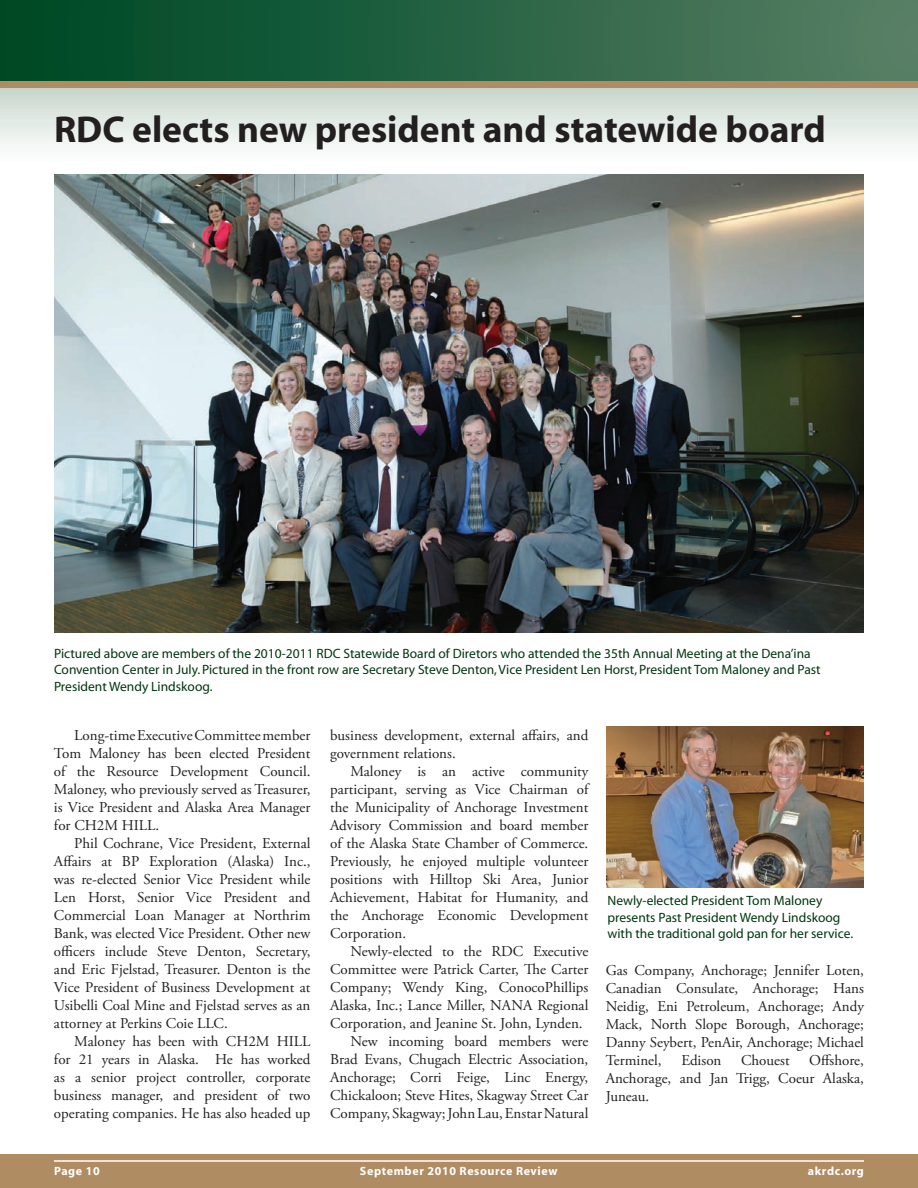
<style>
.page{position:relative;width:918px;height:1188px;background:#fff}
.page>*{position:absolute;margin:0;border:0;box-sizing:border-box;transform-origin:0 0}
.t1{font:700 37.5px "Myriad";color:#231f20}
.t2{font:15px/18px "Adobe Garamond Pro";color:#231f20;text-align:justify}
.t3{font:13.5px/16.2px "Myriad";color:#003710}
.t4{font:700 12px "Myriad";letter-spacing:.05em;color:#fff}
</style>
<div class="page">
<div style="left:0;top:1154px;width:918px;height:34px;background:#b08c62"></div>
<hr style="left:54px;top:1160px;width:810px;height:2px;background:#fff">
<svg style="left:0;top:88px;width:918px;height:57px"></svg>
<div style="left:0;top:0;width:918px;height:81px;background:linear-gradient(to right,#004723,#587f65)"></div>
<div style="left:0;top:81px;width:918px;height:7px;background:#b08c62"></div>
<img style="left:54px;top:174px;width:810px;height:459px">
<img style="left:606px;top:726px;width:258px;height:162px">
<h1 class="t1" style="left:54px;top:110px;width:773px">RDC elects new president and statewide board</h1>
<p class="t3" style="left:54px;top:646px;width:768px">Pictured above are members of the 2010-2011 RDC Statewide Board of Diretors who attended the 35th Annual Meeting at the Dena’ina<br>Convention Center in July. Pictured in the front row are Secretary Steve Denton, Vice President Len Horst, President Tom Maloney and Past<br>President Wendy Lindskoog.</p>
<p class="t2" style="left:54px;top:727px;width:258px;text-indent:20px">Long-time Executive Committee member Tom Maloney has been elected President of the Resource Development Council.<br>Maloney, who previously served as Treasurer, is Vice President and Alaska Area Manager for CH2M HILL.</p>
<p class="t2" style="left:54px;top:835px;width:258px;text-indent:20px">Phil Cochrane, Vice President, External Affairs at BP Exploration (Alaska) Inc., was re-elected Senior Vice President while Len Horst, Senior Vice President and Commercial Loan Manager at Northrim Bank, was elected Vice President. Other new officers include Steve Denton, Secretary, and Eric Fjelstad, Treasurer. Denton is the Vice President of Business Development at Usibelli Coal Mine and Fjelstad serves as an attorney at Perkins Coie LLC.</p>
<p class="t2" style="left:54px;top:1033px;width:258px;text-indent:20px">Maloney has been with CH2M HILL for 21 years in Alaska. He has worked as a senior project controller, corporate business manager, and president of two operating companies. He has also headed up</p>
<p class="t2" style="left:330px;top:727px;width:260px">business development, external affairs, and government relations.</p>
<p class="t2" style="left:330px;top:763px;width:260px;text-indent:20px">Maloney is an active community participant, serving as Vice Chairman of the Municipality of Anchorage Investment Advisory Commission and board member of the Alaska State Chamber of Commerce.<br>Previously, he enjoyed multiple volunteer positions with Hilltop Ski Area, Junior Achievement, Habitat for Humanity, and the Anchorage Economic Development Corporation.</p>
<p class="t2" style="left:350px;top:943px;width:239px">Newly-elected to the RDC Executive</p>
<p class="t2" style="left:330px;top:961px;width:260px">Committee were Patrick Carter, The Carter</p>
<p class="t2" style="left:330px;top:979px;width:260px">Company; Wendy King, ConocoPhillips</p>
<p class="t2" style="left:330px;top:997px;width:260px">Alaska, Inc.; Lance Miller, NANA Regional</p>
<p class="t2" style="left:330px;top:1015px;width:254px">Corporation, and Jeanine St. John, Lynden.</p>
<p class="t2" style="left:350px;top:1033px;width:239px">New incoming board members were</p>
<p class="t2" style="left:330px;top:1051px;width:260px">Brad Evans, Chugach Electric Association,</p>
<p class="t2" style="left:330px;top:1069px;width:260px">Anchorage; Corri Feige, Linc Energy,</p>
<p class="t2" style="left:330px;top:1087px;width:260px">Chickaloon; Steve Hites, Skagway Street Car</p>
<p class="t2" style="left:330px;top:1105px;width:260px">Company, Skagway; John Lau, Enstar Natural</p>
<p class="t3" style="left:608px;top:893px;width:247px">Newly-elected President Tom Maloney presents Past President Wendy Lindskoog with the traditional gold pan for her service.</p>
<p class="t2" style="left:606px;top:962px;width:260px">Gas Company, Anchorage; Jennifer Loten, Canadian Consulate, Anchorage; Hans Neidig, Eni Petroleum, Anchorage; Andy Mack, North Slope Borough, Anchorage; Danny Seybert, PenAir, Anchorage; Michael Terminel,</p>
<p class="t2" style="left:606px;top:1052px;width:260px;text-indent:204px">Offshore, Anchorage, and Jan Trigg, Coeur Alaska, Juneau.</p>
<p class="t2" style="left:681px;top:1052px;width:42px">Edison</p>
<p class="t2" style="left:741px;top:1052px;width:50px">Chouest</p>
<p class="t4" style="left:54px;top:1164px;width:47px">Page 10</p>
<p class="t4" style="left:360px;top:1164px;width:199px">September 2010 Resource Review</p>
<p class="t4" style="left:808px;top:1164px;width:58px">akrdc.org</p>
</div>
